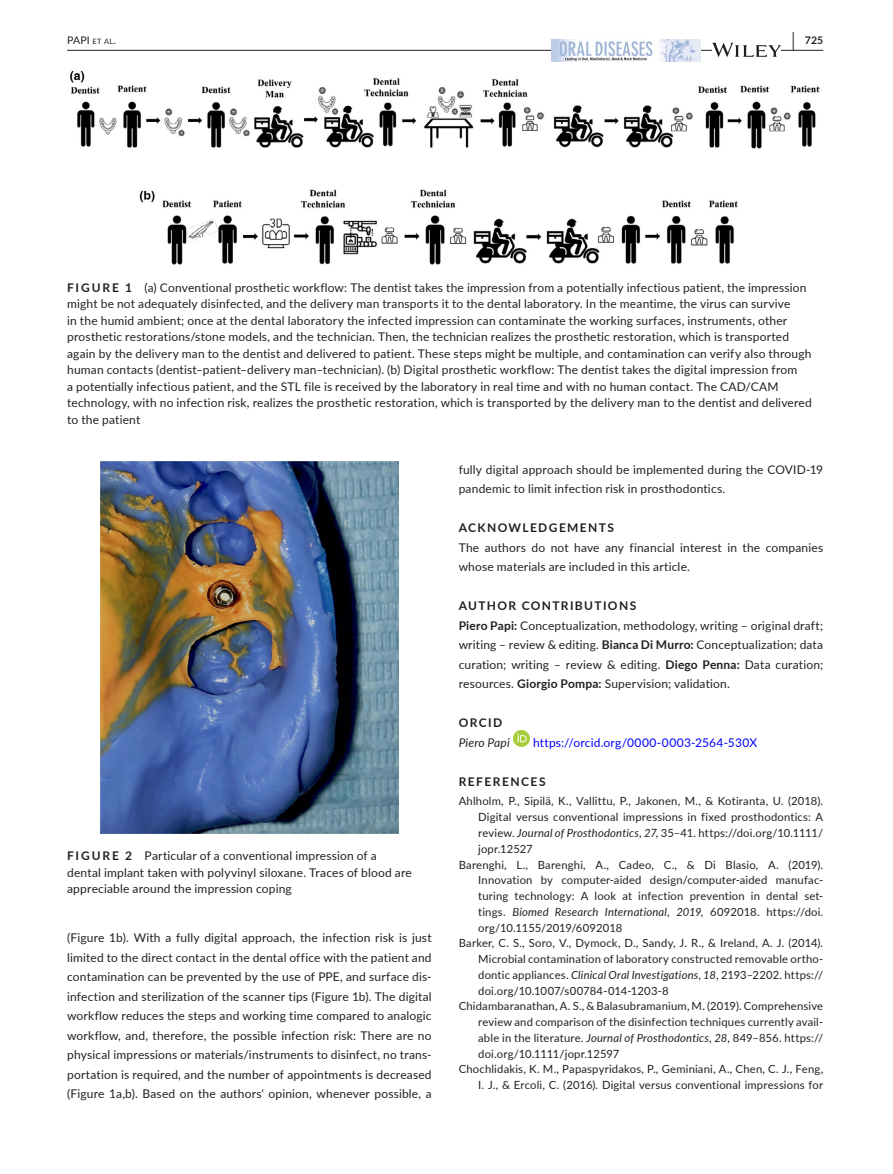
<style>
.page{position:relative;width:893px;height:1174px;background:#fff}
.page>*{position:absolute;margin:0;border:0;box-sizing:border-box;transform-origin:0 0}
.t1{font:700 19.5px "Lato";color:#231f20;scale:.48 1}
.t2{font:12px/19.5px "Lato";letter-spacing:.015em;color:#231f20}
.t3{font:12px "Lato";letter-spacing:.015em;color:#00f}
.t4{font:700 12px "Lato";letter-spacing:.115em;color:#231f20}
.t5{font:italic 12px "Lato";letter-spacing:.01em;color:#231f20}
.t6{font:11.25px "Lato";letter-spacing:.015em;color:#231f20}
.t7{font:italic 11.25px "Lato";letter-spacing:.015em;color:#231f20}
.t8{font:10.5px "Lato";color:#231f20}
.t9{font:700 10.5px "Lato";color:#231f20}
.s1{font-size:7.35px}
.s2{font-weight:700}
.s3{font-style:italic}
.s4{font-style:normal}
</style>
<div class="page">
<hr style="left:67px;top:50px;width:756px;height:1px;background:#231f20">
<img style="left:551px;top:39px;width:149px;height:23px">
<svg style="left:712px;top:43px;width:69px;height:14px"></svg>
<div style="left:513px;top:730px;width:17px;height:17px;background:#a5cd39;border-radius:50%"></div>
<svg style="left:517px;top:733px;width:10px;height:9px"></svg>
<img style="left:71px;top:72px;width:749px;height:193px">
<img style="left:101px;top:461px;width:297px;height:372px">
<h1 class="t1" style="left:792px;top:25px;width:7px">|</h1>
<p class="t8" style="left:67px;top:33px;width:50px">PAPI <span class="s1">et al</span>.</p>
<p class="t9" style="left:805px;top:33px;width:20px">725</p>
<p class="t2" style="left:67px;top:278px;width:746px;line-height:16.5px"><span class="s2">FIGURE 1</span> (a) Conventional prosthetic workflow: The dentist takes the impression from a potentially infectious patient, the impression might be not adequately disinfected, and the delivery man transports it to the dental laboratory. In the meantime, the virus can survive<br>in the humid ambient; once at the dental laboratory the infected impression can contaminate the working surfaces, instruments, other prosthetic restorations/stone models, and the technician. Then, the technician realizes the prosthetic restoration, which is transported again by the delivery man to the dentist and delivered to patient. These steps might be multiple, and contamination can verify also through human contacts (dentist–patient–delivery man–technician). (b) Digital prosthetic workflow: The dentist takes the digital impression from<br>a potentially infectious patient, and the STL file is received by the laboratory in real time and with no human contact. The CAD/CAM technology, with no infection risk, realizes the prosthetic restoration, which is transported by the delivery man to the dentist and delivered to the patient</p>
<p class="t2" style="left:67px;top:847px;width:346px;line-height:16.5px"><span class="s2">FIGURE 2</span> Particular of a conventional impression of a dental implant taken with polyvinyl siloxane. Traces of blood are appreciable around the impression coping</p>
<p class="t2" style="left:67px;top:927px;width:366px;text-align:justify">(Figure 1b). With a fully digital approach, the infection risk is just limited to the direct contact in the dental office with the patient and contamination can be prevented by the use of PPE, and surface dis&shy;infection and sterilization of the scanner tips (Figure 1b). The digital workflow reduces the steps and working time compared to analogic workflow, and, therefore, the possible infection risk: There are no physical impressions or materials/instruments to disinfect, no trans&shy;portation is required, and the number of appointments is decreased (Figure 1a,b). Based on the authors' opinion, whenever possible, a</p>
<p class="t2" style="left:459px;top:459px;width:366px">fully digital approach should be implemented during the COVID-19 pandemic to limit infection risk in prosthodontics.</p>
<p class="t4" style="left:459px;top:519px;width:157px">ACKNOWLEDGEMENTS</p>
<p class="t2" style="left:459px;top:537px;width:366px">The authors do not have any financial interest in the companies whose materials are included in this article.</p>
<p class="t2" style="left:459px;top:596px;width:366px"><span class="s2">AUTHOR CONTRIBUTIONS<br>Piero Papi:</span> Conceptualization, methodology, writing – original draft; writing – review &amp; editing. <span class="s2">Bianca Di Murro:</span> Conceptualization; data curation; writing – review &amp; editing. <span class="s2">Diego Penna:</span> Data curation; resources. <span class="s2">Giorgio Pompa:</span> Supervision; validation.</p>
<p class="t4" style="left:459px;top:714px;width:45px">ORCID</p>
<p class="t5" style="left:459px;top:734px;width:53px">Piero Papi</p>
<p class="t3" style="left:533px;top:734px;width:226px">https://orcid.org/0000-0003-2564-530X</p>
<p class="t4" style="left:459px;top:772px;width:88px">REFERENCES</p>
<p class="t6" style="left:459px;top:793px;width:366px">Ahlholm, P., Sipilä, K., Vallittu, P., Jakonen, M., &amp; Kotiranta, U. (2018).</p>
<p class="t6" style="left:478px;top:809px;width:347px">Digital versus conventional impressions in fixed prosthodontics: A</p>
<p class="t6" style="left:478px;top:825px;width:347px">review. <span class="s3">Journal of Prosthodontics</span>, <span class="s3">27</span>, 35–41. https://doi.org/10.1111/</p>
<p class="t6" style="left:478px;top:840px;width:56px">jopr.12527</p>
<p class="t6" style="left:459px;top:856px;width:366px">Barenghi, L., Barenghi, A., Cadeo, C., &amp; Di Blasio, A. (2019).</p>
<p class="t6" style="left:478px;top:872px;width:347px">Innovation by computer-aided design/computer-aided manufac-</p>
<p class="t6" style="left:478px;top:888px;width:347px">turing technology: A look at infection prevention in dental set-</p>
<p class="t7" style="left:478px;top:903px;width:347px"><span class="s4">tings.</span> Biomed Research International<span class="s4">,</span> 2019<span class="s4">, 6092018. https://doi.</span></p>
<p class="t6" style="left:478px;top:919px;width:146px">org/10.1155/2019/6092018</p>
<p class="t6" style="left:459px;top:935px;width:366px">Barker, C. S., Soro, V., Dymock, D., Sandy, J. R., &amp; Ireland, A. J. (2014).</p>
<p class="t6" style="left:478px;top:951px;width:347px">Microbial contamination of laboratory constructed removable ortho-</p>
<p class="t6" style="left:478px;top:966px;width:347px">dontic appliances. <span class="s3">Clinical Oral Investigations</span>, <span class="s3">18</span>, 2193–2202. https://</p>
<p class="t6" style="left:478px;top:982px;width:192px">doi.org/10.1007/s00784-014-1203-8</p>
<p class="t6" style="left:459px;top:998px;width:366px">Chidambaranathan, A. S., &amp; Balasubramanium, M. (2019). Comprehensive</p>
<p class="t6" style="left:478px;top:1014px;width:347px">review and comparison of the disinfection techniques currently avail-</p>
<p class="t6" style="left:478px;top:1029px;width:347px">able in the literature. <span class="s3">Journal of Prosthodontics</span>, <span class="s3">28</span>, 849–856. https://</p>
<p class="t6" style="left:478px;top:1045px;width:143px">doi.org/10.1111/jopr.12597</p>
<p class="t6" style="left:459px;top:1061px;width:366px">Chochlidakis, K. M., Papaspyridakos, P., Geminiani, A., Chen, C. J., Feng,</p>
<p class="t6" style="left:478px;top:1077px;width:347px">I. J., &amp; Ercoli, C. (2016). Digital versus conventional impressions for</p>
</div>
